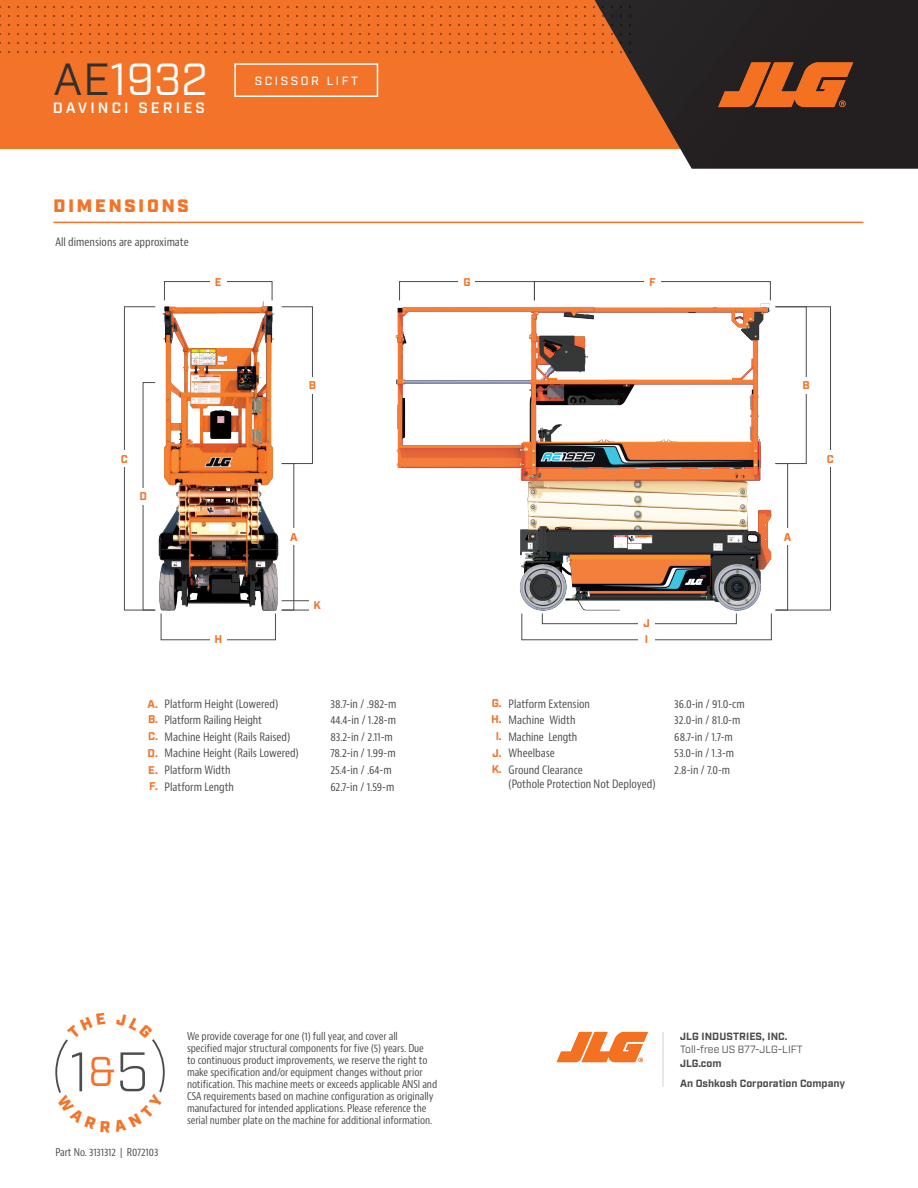
<style>
.page{position:relative;width:918px;height:1188px;background:#fff}
.page>*{position:absolute;margin:0;border:0;box-sizing:border-box;transform-origin:0 0}
.t1{font:300 55.5px "Industry";color:#4b4c4d}
.Product_Name{font:45px "Industry";color:#fff}
.t2{font:900 18px "Industry";letter-spacing:.16em;color:#f37328}
.Series{font:600 15px "Industry";letter-spacing:.21em;color:#fff}
.t3{font:500 12px "Industry";letter-spacing:.21em;color:#fff}
.Product_Body_Copy{font:condensed 11.25px/13.5px "Bernino Sans";color:#4b4c4d}
.Product_Body_Copy-2{font:700 11.25px "Industry";color:#f37328}
.t4{font:condensed 10.5px/12px "Bernino Sans";letter-spacing:-.005em;color:#4b4c4d}
.t5{font:700 10.5px "Industry";color:#4b4c4d}
.t6{font:10.5px "Industry";color:#4b4c4d}
.s1{color:#312f30}
.s2{font-weight:400;font-size:41.7px;color:#f37328}
</style>
<div class="page">
<div style="left:0;top:0;width:694px;height:149px;background:#f37328"></div>
<svg style="left:625px;top:0;width:293px;height:169px;background:#372c28"></svg>
<svg style="left:718px;top:62px;width:135px;height:45px;background:#af5620"></svg>
<svg style="left:557px;top:1032px;width:91px;height:30px"></svg>
<hr style="left:663px;top:1032px;width:1px;height:55px;background:#d1d2d4">
<img style="left:395px;top:303px;width:413px;height:338px">
<img style="left:123px;top:281px;width:190px;height:360px">
<svg style="left:0;top:0;width:632px;height:54px"></svg>
<div style="left:234px;top:63px;width:144px;height:34px;border:2px solid #fff"></div>
<hr style="left:53px;top:222px;width:810px;height:1px;background:#f37328">
<div style="left:161px;top:613px;width:115px;height:27px;border:1px solid #4b4c4d"></div>
<div style="left:522px;top:613px;width:250px;height:27px;border:1px solid #4b4c4d"></div>
<div style="left:542px;top:613px;width:195px;height:11px;border:1px solid #4b4c4d"></div>
<div style="left:164px;top:281px;width:108px;height:20px;border:1px solid #4b4c4d"></div>
<div style="left:399px;top:281px;width:136px;height:20px;border:1px solid #4b4c4d"></div>
<div style="left:534px;top:281px;width:237px;height:20px;border:1px solid #4b4c4d"></div>
<div style="left:124px;top:307px;width:31px;height:303px;border:1px solid #4b4c4d"></div>
<div style="left:775px;top:307px;width:56px;height:303px;border:1px solid #4b4c4d"></div>
<div style="left:281px;top:307px;width:32px;height:157px;border:1px solid #4b4c4d"></div>
<div style="left:281px;top:463px;width:13px;height:147px;border:1px solid #4b4c4d"></div>
<div style="left:775px;top:463px;width:13px;height:147px;border:1px solid #4b4c4d"></div>
<div style="left:210px;top:631px;width:16px;height:16px;background:#fff"></div>
<div style="left:639px;top:631px;width:16px;height:16px;background:#fff"></div>
<div style="left:639px;top:615px;width:16px;height:16px;background:#fff"></div>
<div style="left:210px;top:274px;width:16px;height:16px;background:#fff"></div>
<div style="left:459px;top:274px;width:16px;height:16px;background:#fff"></div>
<div style="left:644px;top:274px;width:16px;height:16px;background:#fff"></div>
<div style="left:116px;top:450px;width:17px;height:16px;background:#fff"></div>
<div style="left:822px;top:450px;width:16px;height:16px;background:#fff"></div>
<div style="left:304px;top:377px;width:16px;height:16px;background:#fff"></div>
<div style="left:798px;top:377px;width:16px;height:16px;background:#fff"></div>
<div style="left:309px;top:597px;width:16px;height:16px;background:#fff"></div>
<div style="left:135px;top:488px;width:16px;height:16px;background:#fff"></div>
<div style="left:286px;top:529px;width:16px;height:16px;background:#fff"></div>
<div style="left:780px;top:529px;width:16px;height:16px;background:#fff"></div>
<svg style="left:55px;top:1039px;width:110px;height:54px"></svg>
<p class="Product_Name" style="left:53px;top:53px;width:156px"><span class="s1">AE</span>1932</p>
<p class="Series" style="left:53px;top:99px;width:153px">DAVINCI SERIES</p>
<p class="t3" style="left:255px;top:73px;width:105px">SCISSOR LIFT</p>
<p class="t2" style="left:54px;top:195px;width:137px">DIMENSIONS</p>
<p class="Product_Body_Copy" style="left:55px;top:236px;width:135px">All dimensions are approximate</p>
<p class="Product_Body_Copy-2" style="left:215px;top:276px;width:8px">E</p>
<p class="Product_Body_Copy-2" style="left:463px;top:276px;width:9px">G</p>
<p class="Product_Body_Copy-2" style="left:649px;top:276px;width:8px">F</p>
<p class="Product_Body_Copy-2" style="left:309px;top:379px;width:9px">B</p>
<p class="Product_Body_Copy-2" style="left:803px;top:379px;width:9px">B</p>
<p class="Product_Body_Copy-2" style="left:121px;top:452px;width:9px">C</p>
<p class="Product_Body_Copy-2" style="left:827px;top:452px;width:9px">C</p>
<p class="Product_Body_Copy-2" style="left:139px;top:490px;width:9px">D</p>
<p class="Product_Body_Copy-2" style="left:290px;top:530px;width:9px">A</p>
<p class="Product_Body_Copy-2" style="left:784px;top:530px;width:9px">A</p>
<p class="Product_Body_Copy-2" style="left:314px;top:599px;width:9px">K</p>
<p class="Product_Body_Copy-2" style="left:643px;top:617px;width:8px">J</p>
<p class="Product_Body_Copy-2" style="left:214px;top:633px;width:9px">H</p>
<p class="Product_Body_Copy-2" style="left:645px;top:633px;width:5px">I</p>
<p class="Product_Body_Copy-2" style="left:148px;top:697px;width:12px">A.</p>
<p class="Product_Body_Copy" style="left:165px;top:697px;width:115px">Platform Height (Lowered)</p>
<p class="Product_Body_Copy" style="left:330px;top:697px;width:68px">38.7-in / .982-m</p>
<p class="Product_Body_Copy-2" style="left:148px;top:713px;width:11px">B.</p>
<p class="Product_Body_Copy" style="left:165px;top:714px;width:99px">Platform Railing Height</p>
<p class="Product_Body_Copy" style="left:330px;top:714px;width:67px">44.4-in / 1.28-m</p>
<p class="Product_Body_Copy-2" style="left:148px;top:729px;width:11px">C.</p>
<p class="Product_Body_Copy" style="left:165px;top:730px;width:127px">Machine Height (Rails Raised)</p>
<p class="Product_Body_Copy" style="left:330px;top:730px;width:64px">83.2-in / 2.11-m</p>
<p class="Product_Body_Copy-2" style="left:148px;top:746px;width:12px">D.</p>
<p class="Product_Body_Copy" style="left:165px;top:747px;width:136px">Machine Height (Rails Lowered)</p>
<p class="Product_Body_Copy" style="left:330px;top:747px;width:67px">78.2-in / 1.99-m</p>
<p class="Product_Body_Copy-2" style="left:148px;top:763px;width:11px">E.</p>
<p class="Product_Body_Copy" style="left:165px;top:764px;width:67px">Platform Width</p>
<p class="Product_Body_Copy" style="left:330px;top:764px;width:63px">25.4-in / .64-m</p>
<p class="Product_Body_Copy-2" style="left:149px;top:779px;width:10px">F.</p>
<p class="Product_Body_Copy" style="left:165px;top:780px;width:71px">Platform Length</p>
<p class="Product_Body_Copy" style="left:330px;top:780px;width:66px">62.7-in / 1.59-m</p>
<p class="Product_Body_Copy-2" style="left:492px;top:696px;width:11px">G.</p>
<p class="Product_Body_Copy" style="left:509px;top:697px;width:83px">Platform Extension</p>
<p class="Product_Body_Copy" style="left:674px;top:697px;width:72px">36.0-in / 91.0-cm</p>
<p class="Product_Body_Copy-2" style="left:491px;top:713px;width:12px">H.</p>
<p class="Product_Body_Copy" style="left:509px;top:714px;width:68px">Machine Width</p>
<p class="Product_Body_Copy" style="left:674px;top:714px;width:68px">32.0-in / 81.0-m</p>
<p class="Product_Body_Copy-2" style="left:496px;top:729px;width:8px">I.</p>
<p class="Product_Body_Copy" style="left:509px;top:730px;width:70px">Machine Length</p>
<p class="Product_Body_Copy" style="left:674px;top:730px;width:60px">68.7-in / 1.7-m</p>
<p class="Product_Body_Copy-2" style="left:493px;top:746px;width:11px">J.</p>
<p class="Product_Body_Copy" style="left:509px;top:747px;width:48px">Wheelbase</p>
<p class="Product_Body_Copy" style="left:674px;top:747px;width:61px">53.0-in / 1.3-m</p>
<p class="Product_Body_Copy-2" style="left:492px;top:763px;width:12px">K.</p>
<p class="Product_Body_Copy" style="left:509px;top:763px;width:149px">Ground Clearance<br>(Pothole Protection Not Deployed)</p>
<p class="Product_Body_Copy" style="left:674px;top:763px;width:57px">2.8-in / 7.0-m</p>
<p class="t1" style="left:69px;top:1039px;width:81px">1<span class="s2">&amp;</span>5</p>
<p class="t4" style="left:55px;top:1147px;width:105px">Part No. 3131312 | R072103</p>
<p class="t4" style="left:187px;top:1031px;width:252px">We provide coverage for one (1) full year, and cover all<br>specified major structural components for five (5) years. Due<br>to continuous product improvements, we reserve the right to make specification and/or equipment changes without prior notification. This machine meets or exceeds applicable ANSI and CSA requirements based on machine configuration as originally manufactured for intended applications. Please reference the serial number plate on the machine for additional information.</p>
<p class="t5" style="left:680px;top:1030px;width:109px">JLG INDUSTRIES, INC.</p>
<p class="t6" style="left:680px;top:1043px;width:124px">Toll-free US 877-JLG-LIFT</p>
<p class="t5" style="left:680px;top:1057px;width:43px">JLG.com</p>
<p class="t5" style="left:680px;top:1077px;width:167px">An Oshkosh Corporation Company</p>
</div>
